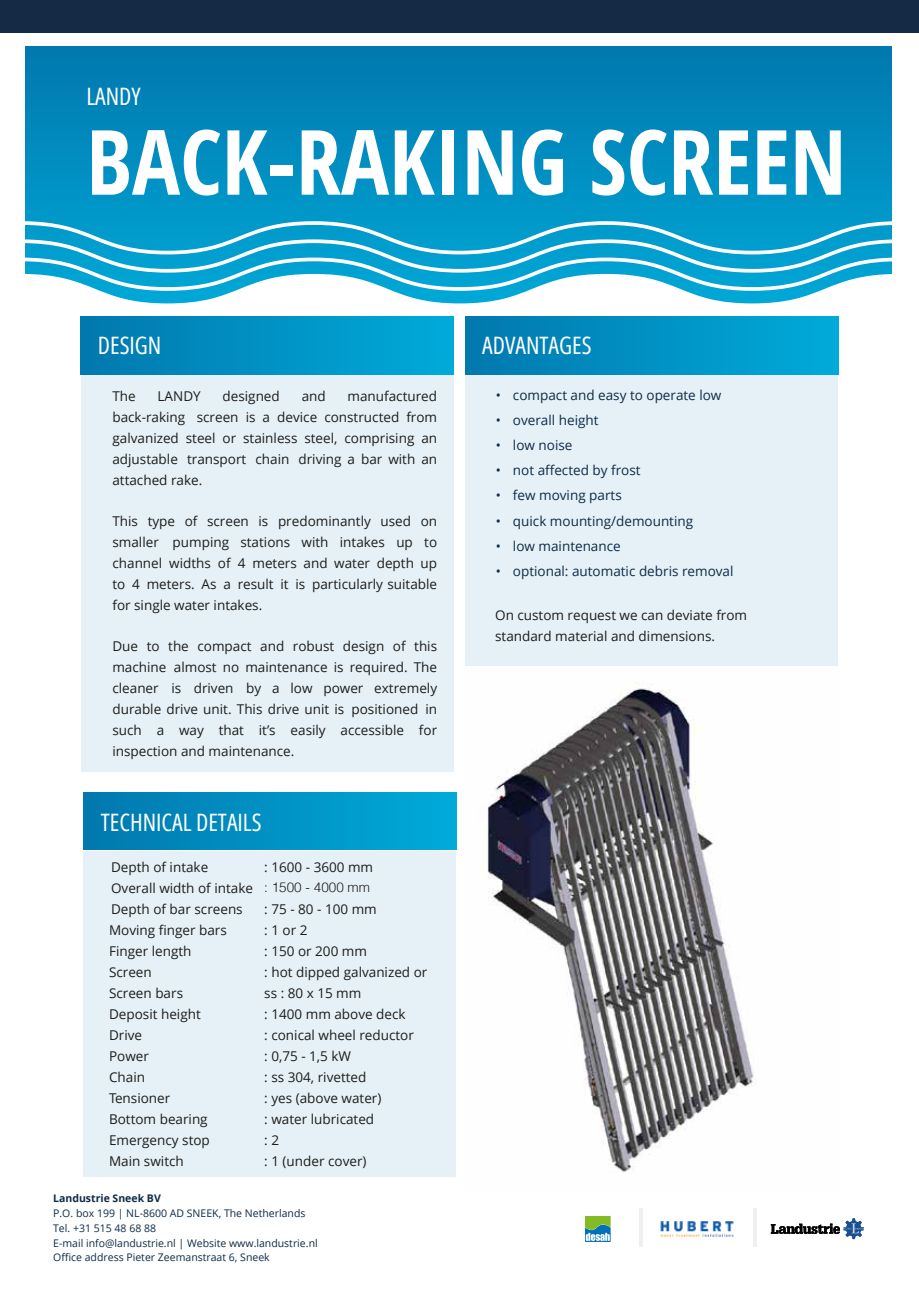
<style>
.page{position:relative;width:919px;height:1289px;background:#fff}
.page>*{position:absolute;margin:0;border:0;box-sizing:border-box;transform-origin:0 0}
.t1{font:700 condensed 90px "Open Sans";color:#fff}
.t2{font:24px "Open Sans Condensed";color:#fff}
.t3{font:24px "Open Sans Condensed";color:#fff}
.t4{font:13.5px/21px "Open Sans";color:#1d1d1b}
.t5{font:13.5px "Open Sans";color:#0d2b47}
.t6{font:10.5px/14.7px "Open Sans";color:#0d2b47}
.t7{font:700 10.5px "Open Sans";color:#0d2b47}
.s1{font-family:"Helvetica";font-weight:300}
</style>
<div class="page">
<img style="left:487px;top:664px;width:351px;height:508px">
<div style="left:0;top:0;width:918px;height:33px;background:#152b45"></div>
<svg style="left:26px;top:47px;width:865px;height:174px;background:#08b"></svg>
<svg style="left:80px;top:291px;width:759px;height:89px"></svg>
<svg style="left:25px;top:221px;width:867px;height:70px"></svg>
<div style="left:81px;top:373px;width:372px;height:398px;background:#e6f1f7"></div>
<div style="left:465px;top:374px;width:372px;height:292px;background:#e6f1f7"></div>
<div style="left:81px;top:317px;width:373px;height:57px;background:linear-gradient(to right,#0178ae,#00abd9)"></div>
<div style="left:465px;top:317px;width:373px;height:57px;background:linear-gradient(to right,#0178ae,#00abd9)"></div>
<img style="left:660px;top:1221px;width:74px;height:16px">
<svg style="left:585px;top:1215px;width:25px;height:26px"></svg>
<svg style="left:770px;top:1218px;width:93px;height:21px"></svg>
<hr style="left:753px;top:1208px;width:3px;height:39px;background:#eeefee">
<hr style="left:639px;top:1208px;width:3px;height:39px;background:#eeefee">
<div style="left:83px;top:851px;width:373px;height:325px;background:#e6f1f7"></div>
<div style="left:84px;top:792px;width:372px;height:57px;background:linear-gradient(to right,#0178ae,#00abd9)"></div>
<h2 class="t3" style="left:86px;top:80px;width:56px">LANDY</h2>
<h1 class="t1" style="left:86px;top:99px;width:761px">BACK-RAKING SCREEN</h1>
<h2 class="t3" style="left:98px;top:329px;width:65px">DESIGN</h2>
<h2 class="t2" style="left:482px;top:329px;width:111px">ADVANTAGES</h2>
<p class="t4" style="left:112px;top:385px;width:326px;text-align:justify;text-indent:235px">manufactured back-raking screen is a device constructed from galvanized steel or stainless steel, comprising an adjustable transport chain driving a bar with an attached rake.</p>
<p class="t4" style="left:112px;top:510px;width:326px;text-align:justify">This type of screen is predominantly used on smaller pumping stations with intakes up to channel widths of 4 meters and water depth up to 4 meters. As a result it is particularly suitable for single water intakes.</p>
<p class="t4" style="left:112px;top:635px;width:326px;text-align:justify">Due to the compact and robust design of this machine almost no maintenance is required. The cleaner is driven by a low power extremely durable drive unit. This drive unit is positioned in such a way that it’s easily accessible for inspection and maintenance.</p>
<p class="t4" style="left:112px;top:385px;width:25px">The</p>
<p class="t4" style="left:158px;top:385px;width:45px">LANDY</p>
<p class="t4" style="left:222px;top:385px;width:59px">designed</p>
<p class="t4" style="left:301px;top:385px;width:26px">and</p>
<h2 class="t2" style="left:101px;top:805px;width:162px">TECHNICAL DETAILS</h2>
<p class="t4" style="left:111px;top:856px;width:99px">Depth of intake</p>
<p class="t4" style="left:111px;top:856px;width:263px;text-indent:153px">: 1600 - 3600 mm<br>Overall width of intake <span class="s1">: 1500 - 4000 mm<br></span>Depth of bar screens</p>
<p class="t4" style="left:264px;top:898px;width:165px">: 75 - 80 - 100 mm<br>: 1 or 2<br>: 150 or 200 mm<br>: hot dipped galvanized or ss : 80 x 15 mm<br>: 1400 mm above deck<br>: conical wheel reductor<br>: 0,75 - 1,5 kW<br>: ss 304, rivetted<br>: yes (above water)<br>: water lubricated<br>: 2<br>: 1 (under cover)</p>
<p class="t4" style="left:109px;top:919px;width:119px">Moving finger bars<br>Finger length<br>Screen<br>Screen bars<br>Deposit height<br>Drive<br>Power<br>Chain<br>Tensioner<br>Bottom bearing<br>Emergency stop<br>Main switch</p>
<p class="t7" style="left:53px;top:1191px;width:109px">Landustrie Sneek BV</p>
<p class="t6" style="left:53px;top:1205px;width:266px">P.O. box 199 | NL-8600 AD SNEEK, The Netherlands Tel. +31 515 48 68 88<br>E-mail info@landustrie.nl | Website www.landustrie.nl Office address Pieter Zeemanstraat 6, Sneek</p>
<p class="t5" style="left:496px;top:386px;width:227px">• compact and easy to operate low</p>
<p class="t5" style="left:496px;top:411px;width:104px">• overall height</p>
<p class="t5" style="left:496px;top:436px;width:78px">• low noise</p>
<p class="t5" style="left:496px;top:461px;width:146px">• not affected by frost</p>
<p class="t5" style="left:496px;top:486px;width:127px">• few moving parts</p>
<p class="t5" style="left:496px;top:511px;width:199px">• quick mounting/demounting</p>
<p class="t5" style="left:496px;top:536px;width:126px">• low maintenance</p>
<p class="t5" style="left:496px;top:561px;width:239px">• optional: automatic debris removal</p>
<p class="t4" style="left:495px;top:604px;width:253px">On custom request we can deviate from standard material and dimensions.</p>
</div>
